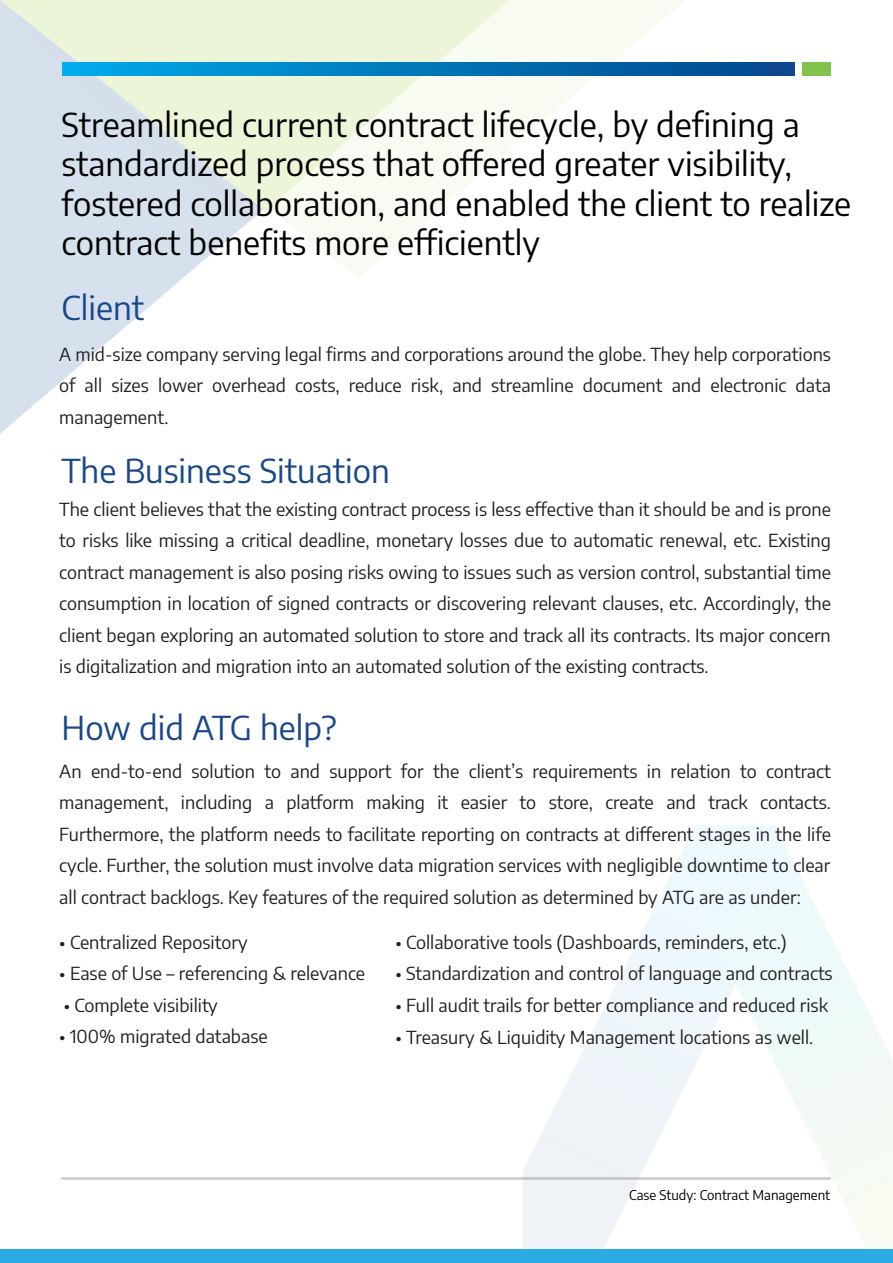
<style>
.page{position:relative;width:893px;height:1263px;background:#fff}
.page>*{position:absolute;margin:0;border:0;box-sizing:border-box;transform-origin:0 0}
.t1{font:33px/39.6px "Encode Sans";color:#000}
.t2{font:33px "Encode Sans";color:#184889}
.t3{font:18px/31.5px "Encode Sans";color:#231f20;text-align:justify}
.t4{font:13.5px "Encode Sans";color:#000}
</style>
<div class="page">
<svg style="left:0;top:278px;width:183px;height:156px"></svg>
<svg style="left:0;top:0;width:685px;height:278px"></svg>
<svg style="left:0;top:0;width:510px;height:211px"></svg>
<svg style="left:523px;top:827px;width:172px;height:423px"></svg>
<svg style="left:695px;top:825px;width:198px;height:425px"></svg>
<div style="left:0;top:1250px;width:893px;height:13px;background:#2aace2"></div>
<svg style="left:62px;top:62px;width:732px;height:14px;background:#0077b9"></svg>
<div style="left:802px;top:62px;width:29px;height:14px;background:#82c44b"></div>
<hr style="left:62px;top:1178px;width:769px;height:2px;background:#231f20">
<h1 class="t1" style="left:62px;top:103px;width:791px">Streamlined current contract lifecycle, by defining a standardized process that offered greater visibility, fostered collaboration, and enabled the client to realize contract benefits more efficiently</h1>
<h1 class="t2" style="left:62px;top:284px;width:84px">Client</h1>
<p class="t3" style="left:59px;top:337px;width:773px">A mid-size company serving legal firms and corporations around the globe. They help corporations of all sizes lower overhead costs, reduce risk, and streamline document and electronic data management.</p>
<h1 class="t2" style="left:62px;top:448px;width:330px">The Business Situation</h1>
<p class="t3" style="left:59px;top:492px;width:773px">The client believes that the existing contract process is less effective than it should be and is prone to risks like missing a critical deadline, monetary losses due to automatic renewal, etc. Existing contract management is also posing risks owing to issues such as version control, substantial time consumption in location of signed contracts or discovering relevant clauses, etc. Accordingly, the client began exploring an automated solution to store and track all its contracts. Its major concern is digitalization and migration into an automated solution of the existing contracts.</p>
<h1 class="t2" style="left:62px;top:705px;width:277px">How did ATG help?</h1>
<p class="t3" style="left:59px;top:754px;width:773px">An end-to-end solution to and support for the client’s requirements in relation to contract management, including a platform making it easier to store, create and track contacts.<br>Furthermore, the platform needs to facilitate reporting on contracts at different stages in the life cycle. Further, the solution must involve data migration services with negligible downtime to clear all contract backlogs. Key features of the required solution as determined by ATG are as under:</p>
<p class="t3" style="left:59px;top:925px;width:190px">• Centralized Repository</p>
<p class="t3" style="left:59px;top:957px;width:307px">• Ease of Use – referencing &amp; relevance</p>
<p class="t3" style="left:64px;top:988px;width:156px">• Complete visibility</p>
<p class="t3" style="left:59px;top:1020px;width:210px">• 100% migrated database</p>
<p class="t3" style="left:395px;top:926px;width:393px">• Collaborative tools (Dashboards, reminders, etc.)</p>
<p class="t3" style="left:395px;top:957px;width:439px">• Standardization and control of language and contracts</p>
<p class="t3" style="left:395px;top:989px;width:434px">• Full audit trails for better compliance and reduced risk</p>
<p class="t3" style="left:395px;top:1020px;width:420px">• Treasury &amp; Liquidity Management locations as well.</p>
<p class="t4" style="left:629px;top:1185px;width:203px">Case Study: Contract Management</p>
</div>
